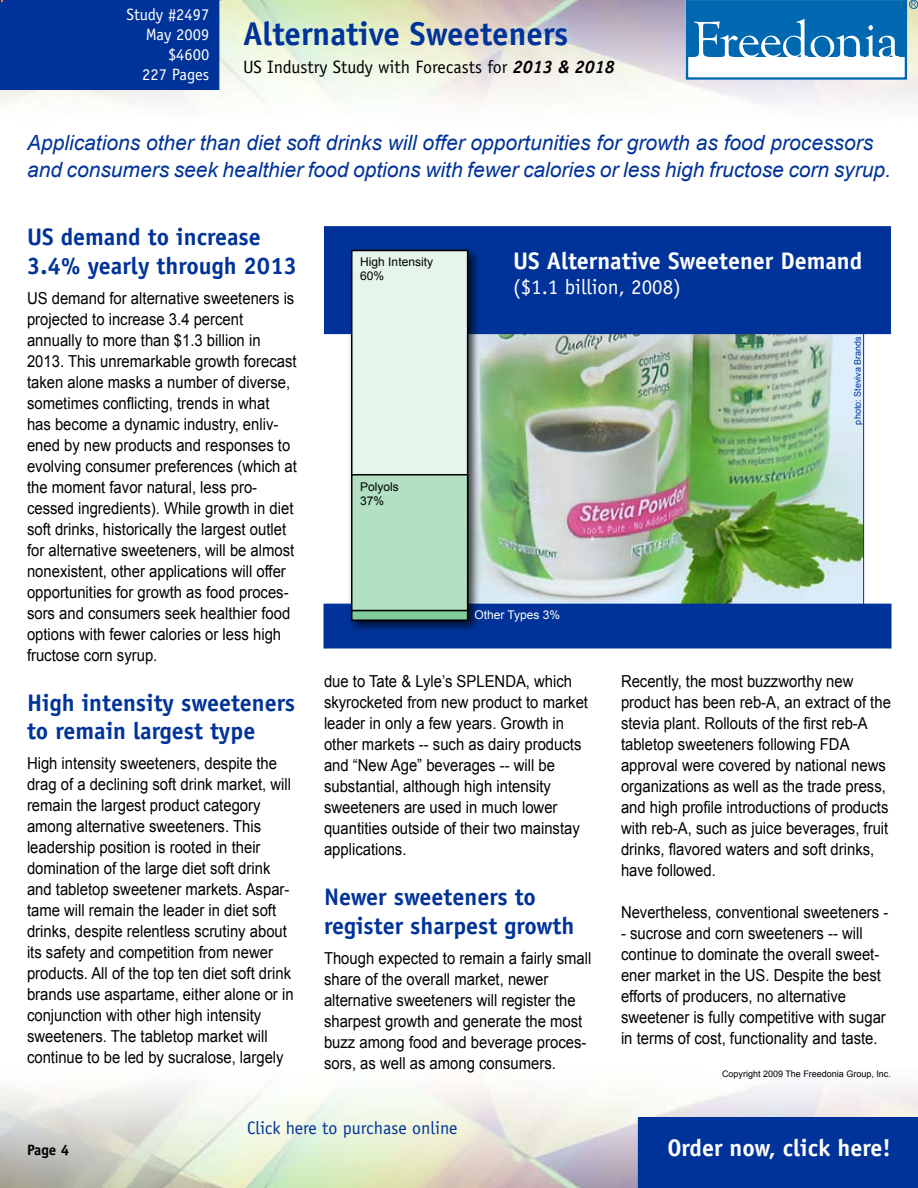
<style>
.page{position:relative;width:918px;height:1188px;background:#fff}
.page>*{position:absolute;margin:0;border:0;box-sizing:border-box;transform-origin:0 0}
.t1{font:700 33px "Officina Sans";color:#039}
.t2{font:700 24px/28.8px "Officina Sans";color:#039}
.t3{font:700 24px "Officina Sans";color:#fff}
.t4{font:italic 21px/27px "Arial";color:#039}
.t5{font:21px "Officina Sans";color:#fff}
.t6{font:18px "Officina Sans";color:#000}
.t7{font:18px "Officina Sans";color:#039}
.t8{font:16.5px/21px "Arial";color:#000;scale:.9 1}
.t9{font:16.5px/19.8px "Officina Sans";color:#fff;text-align:right}
.t10{font:700 15px "Officina Sans";color:#000}
.t11{font:12px/14.2px "Arial";color:#000}
.t12{font:12px "Arial";color:#fff}
.t13{font:9px "Arial";color:#000}
.t14{font:9px "Arial";color:#039}
.s1{font-weight:700;font-style:italic}
</style>
<div class="page">
<div style="left:638px;top:1117px;width:280px;height:71px;background:#039"></div>
<div style="left:686px;top:0;width:221px;height:80px;border:2px solid #0067b1"></div>
<div style="left:687px;top:1px;width:218px;height:56px;background:#0067b1"></div>
<svg style="left:694px;top:19px;width:205px;height:38px"></svg>
<div style="left:909px;top:0;width:9px;height:9px;border:1px solid #0067b1;border-radius:50%"></div>
<svg style="left:911px;top:2px;width:5px;height:5px"></svg>
<img style="left:482px;top:334px;width:380px;height:270px">
<div style="left:325px;top:227px;width:565px;height:106px;background:#039"></div>
<div style="left:324px;top:226px;width:567px;height:108px;border:2px solid #039"></div>
<div style="left:0;top:0;width:219px;height:90px;background:#039"></div>
<div style="left:324px;top:604px;width:567px;height:44px;background:#039"></div>
<div style="left:346px;top:245px;width:136px;height:389px;background:#000;opacity:.75"></div>
<div style="left:352px;top:250px;width:116px;height:369px;background:#e6f5eb"></div>
<div style="left:351px;top:250px;width:117px;height:370px;border:2px solid #000"></div>
<div style="left:352px;top:475px;width:116px;height:136px;background:#b3e0c2"></div>
<div style="left:351px;top:474px;width:117px;height:137px;border:2px solid #000"></div>
<div style="left:352px;top:611px;width:116px;height:9px;background:#80cc99"></div>
<div style="left:351px;top:610px;width:117px;height:11px;border:2px solid #000"></div>
<p class="t9" style="left:126px;top:5px;width:84px">Study #2497<br>May 2009 $4600<br>227 Pages</p>
<h1 class="t1" style="left:243px;top:13px;width:327px">Alternative Sweeteners</h1>
<p class="t6" style="left:243px;top:57px;width:373px">US Industry Study with Forecasts for <span class="s1">2013 &amp; 2018</span></p>
<p class="t4" style="left:27px;top:130px;width:865px">Applications other than diet soft drinks will offer opportunities for growth as food processors and consumers seek healthier food options with fewer calories or less high fructose corn syrup.</p>
<h2 class="t2" style="left:27px;top:222px;width:272px">US demand to increase<br>3.4% yearly through 2013</h2>
<p class="t8" style="left:27px;top:288px;width:301px">US demand for alternative sweeteners is projected to increase 3.4 percent annually to more than $1.3 billion in 2013. This unremarkable growth forecast taken alone masks a number of diverse, sometimes conflicting, trends in what has become a dynamic industry, enliv&shy;ened by new products and responses to evolving consumer preferences (which at the moment favor natural, less pro&shy;cessed ingredients). While growth in diet soft drinks, historically the largest outlet for alternative sweeteners, will be almost nonexistent, other applications will offer opportunities for growth as food proces&shy;sors and consumers seek healthier food options with fewer calories or less high fructose corn syrup.</p>
<h2 class="t2" style="left:27px;top:688px;width:270px">High intensity sweeteners to remain largest type</h2>
<p class="t8" style="left:27px;top:753px;width:298px">High intensity sweeteners, despite the drag of a declining soft drink market, will remain the largest product category among alternative sweeteners. This leadership position is rooted in their domination of the large diet soft drink and tabletop sweetener markets. Aspar&shy;tame will remain the leader in diet soft drinks, despite relentless scrutiny about its safety and competition from newer products. All of the top ten diet soft drink brands use aspartame, either alone or in conjunction with other high intensity sweeteners. The tabletop market will continue to be led by sucralose, largely</p>
<p class="t11" style="left:360px;top:254px;width:74px">High Intensity<br>60%</p>
<p class="t11" style="left:360px;top:480px;width:40px">Polyols<br>37%</p>
<h2 class="t3" style="left:513px;top:245px;width:351px">US Alternative Sweetener Demand</h2>
<p class="t5" style="left:513px;top:274px;width:169px">($1.1 billion, 2008)</p>
<p class="t12" style="left:474px;top:607px;width:87px">Other Types 3%</p>
<p class="t14" style="left:852px;top:424px;width:90px;rotate:-90deg">photo: Steviva Brands</p>
<p class="t8" style="left:324px;top:671px;width:295px">due to Tate &amp; Lyle’s SPLENDA, which skyrocketed from new product to market leader in only a few years. Growth in other markets -- such as dairy products and “New Age” beverages -- will be substantial, although high intensity sweeteners are used in much lower quantities outside of their two mainstay applications.</p>
<h2 class="t2" style="left:324px;top:882px;width:252px">Newer sweeteners to register sharpest growth</h2>
<p class="t8" style="left:324px;top:947px;width:299px">Though expected to remain a fairly small share of the overall market, newer alternative sweeteners will register the sharpest growth and generate the most buzz among food and beverage proces&shy;sors, as well as among consumers.</p>
<p class="t8" style="left:621px;top:671px;width:301px">Recently, the most buzzworthy new product has been reb-A, an extract of the stevia plant. Rollouts of the first reb-A tabletop sweeteners following FDA approval were covered by national news organizations as well as the trade press, and high profile introductions of products with reb-A, such as juice beverages, fruit drinks, flavored waters and soft drinks, have followed.</p>
<p class="t8" style="left:621px;top:902px;width:299px">Nevertheless, conventional sweeteners -</p>
<p class="t8" style="left:621px;top:923px;width:296px">- sucrose and corn sweeteners -- will continue to dominate the overall sweet&shy;ener market in the US. Despite the best efforts of producers, no alternative sweetener is fully competitive with sugar in terms of cost, functionality and taste.</p>
<p class="t13" style="left:722px;top:1067px;width:170px">Copyright 2009 The Freedonia Group, Inc.</p>
<p class="t7" style="left:247px;top:1117px;width:212px">Click here to purchase online</p>
<p class="t10" style="left:27px;top:1140px;width:31px">Page</p>
<h2 class="t3" style="left:667px;top:1133px;width:225px">Order now, click here!</h2>
</div>
